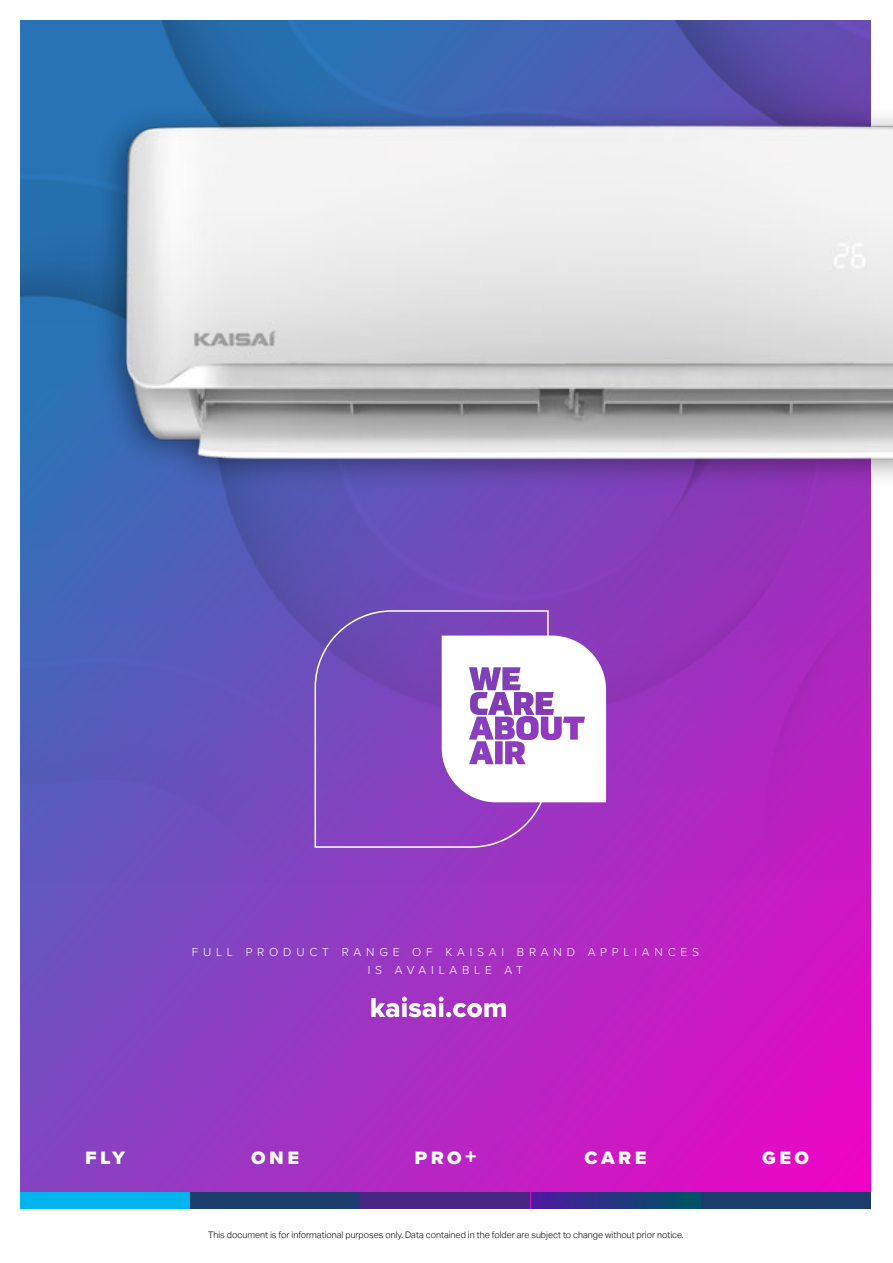
<style>
.page{position:relative;width:893px;height:1263px;background:#fff}
.page>*{position:absolute;margin:0;border:0;box-sizing:border-box;transform-origin:0 0}
.t1{font:22.5px "Proxima Nova Extrabld";letter-spacing:.15em;color:#fff}
.t2{font:300 12px/18px "Proxima Nova";letter-spacing:.4em;color:#fff;text-align:center}
.t3{font:300 9px "Aktiv Grotesk";color:#000}
</style>
<div class="page">
<img style="left:20px;top:20px;width:851px;height:1189px">
<svg style="left:371px;top:997px;width:135px;height:20px"></svg>
<div style="left:20px;top:1192px;width:170px;height:17px;background:#00b5ed"></div>
<div style="left:190px;top:1192px;width:170px;height:17px;background:#1b3b6c"></div>
<div style="left:360px;top:1192px;width:170px;height:17px;background:#482683"></div>
<div style="left:701px;top:1192px;width:170px;height:17px;background:#1b3b6c"></div>
<div style="left:531px;top:1192px;width:169px;height:17px;background:linear-gradient(to right,#4e18a1,#005461)"></div>
<img style="left:50px;top:46px;width:843px;height:492px">
<svg style="left:315px;top:610px;width:291px;height:238px"></svg>
<svg style="left:469px;top:740px;width:116px;height:24px"></svg>
<img style="left:469px;top:667px;width:116px;height:73px">
<h2 class="t2" style="left:192px;top:942px;width:509px">FULL PRODUCT RANGE OF KAISAI BRAND APPLIANCES<br>IS AVAILABLE AT</h2>
<h1 class="t1" style="left:85px;top:1139px;width:41px">fly</h1>
<h1 class="t1" style="left:251px;top:1139px;width:49px">one</h1>
<h1 class="t1" style="left:414px;top:1139px;width:64px">pro+</h1>
<h1 class="t1" style="left:584px;top:1139px;width:64px">care</h1>
<h1 class="t1" style="left:762px;top:1139px;width:48px">geo</h1>
<p class="t3" style="left:208px;top:1229px;width:477px">This document is for informational purposes only. Data contained in the folder are subject to change without prior notice.</p>
</div>
